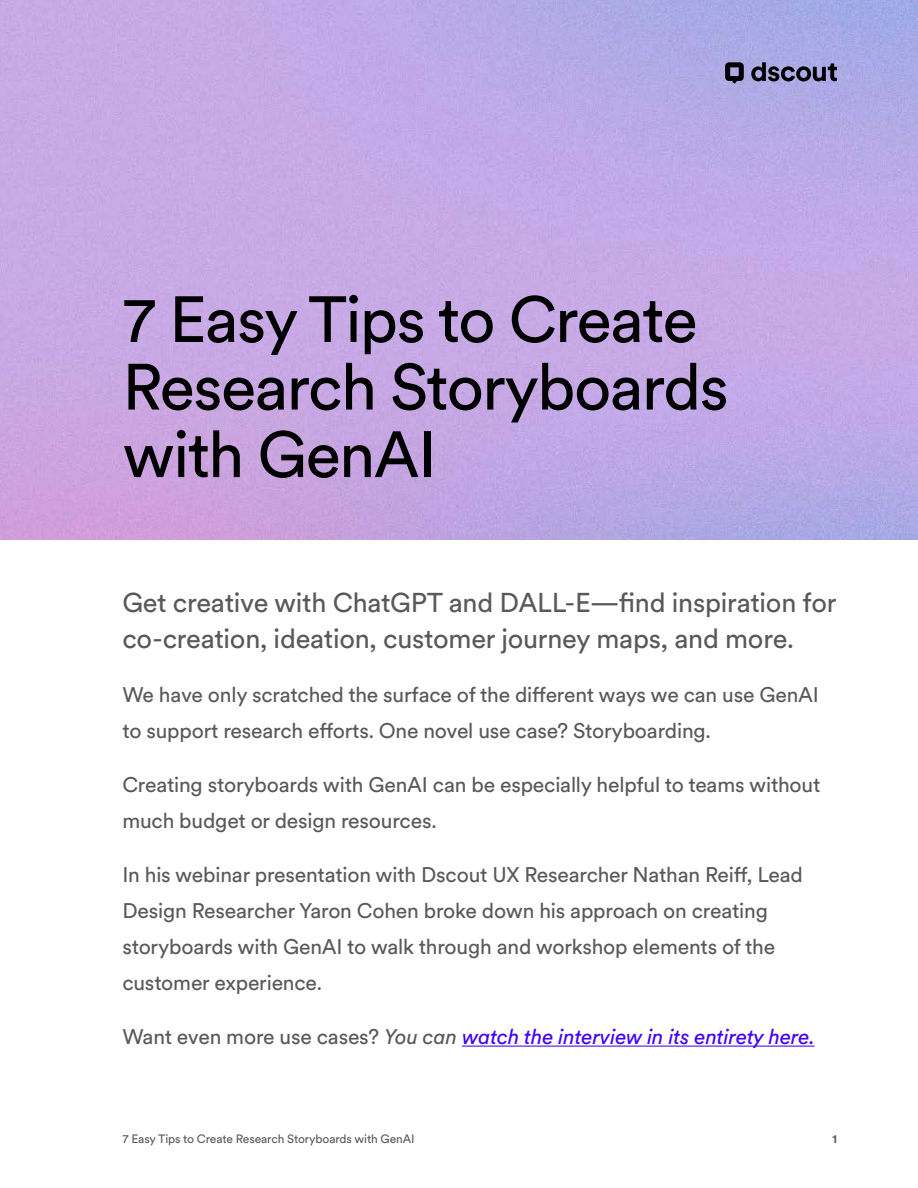
<style>
.page{position:relative;width:918px;height:1188px;background:#fff}
.page>*{position:absolute;margin:0;border:0;box-sizing:border-box;transform-origin:0 0}
.t1{font:64.5px/67.5px "Circular XX";letter-spacing:-.025em;color:#000}
.t2{font:27px/36px "Circular XX";letter-spacing:-.01em;color:#58595b}
.t3{font:21px/36px "Circular XX";letter-spacing:-.01em;color:#58595b}
.t4{font:italic 21px "Circular XX";letter-spacing:-.01em;color:#4300fd}
.t5{font:12px "Circular XX";letter-spacing:-.01em;color:#58595b}
.t6{font:700 12px "Circular XX";color:#58595b}
.s1{font-style:normal;color:#58595b}
.s2{color:#58595b}
</style>
<div class="page">
<img style="left:0;top:0;width:918px;height:540px">
<hr style="left:462px;top:1046px;width:353px;height:1px;background:#4300fd">
<svg style="left:751px;top:62px;width:86px;height:19px;background:#605e80"></svg>
<svg style="left:725px;top:62px;width:19px;height:22px"></svg>
<h1 class="t1" style="left:122px;top:283px;width:608px">7 Easy Tips to Create<br>Research Storyboards with GenAI</h1>
<p class="t2" style="left:122px;top:583px;width:716px">Get creative with ChatGPT and DALL-E—find inspiration for co-creation, ideation, customer journey maps, and more.</p>
<p class="t3" style="left:122px;top:676px;width:698px">We have only scratched the surface of the different ways we can use GenAI to support research efforts. One novel use case? Storyboarding.</p>
<p class="t3" style="left:122px;top:766px;width:700px">Creating storyboards with GenAI can be especially helpful to teams without much budget or design resources.</p>
<p class="t3" style="left:122px;top:856px;width:682px">In his webinar presentation with Dscout UX Researcher Nathan Reiff, Lead Design Researcher Yaron Cohen broke down his approach on creating storyboards with GenAI to walk through and workshop elements of the customer experience.</p>
<p class="t4" style="left:122px;top:1023px;width:694px"><span class="s1">Want even more use cases?</span> <span class="s2">You can</span> watch the interview in its entirety here.</p>
<p class="t5" style="left:122px;top:1131px;width:294px">7 Easy Tips to Create Research Storyboards with GenAI</p>
<p class="t6" style="left:832px;top:1131px;width:6px">1</p>
</div>
